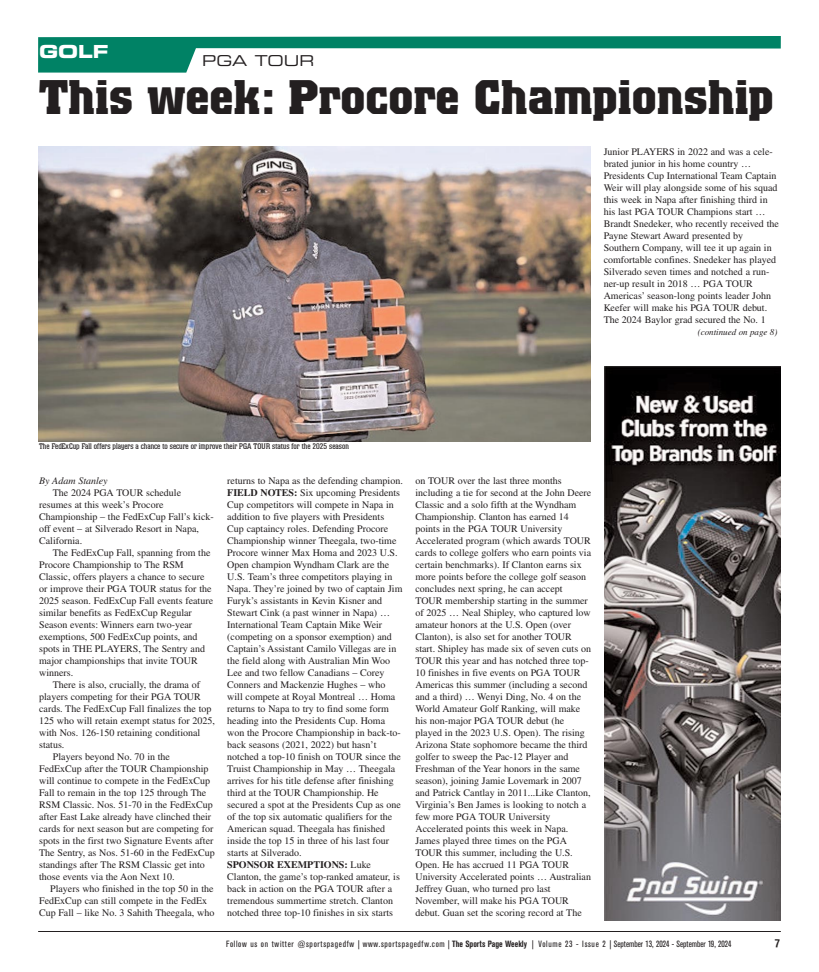
<style>
.page{position:relative;width:819px;height:972px;background:#fff}
.page>*{position:absolute;margin:0;border:0;box-sizing:border-box;transform-origin:0 0}
.t1{font:700 48px "Colossalis";color:#231f20}
.t2{font:18px "Eurostile Bold Extended Two";color:#fff}
.t3{font:15px "Eurostile Extended Two";color:#231f20}
.t4{font:11px "Dirtyhouse";color:#231f20}
.t5{font:10px/12px "Times";color:#231f20}
.t6{font:italic 10px "Times";color:#231f20}
.t7{font:condensed 9px "Akzidenz Grotesk BE";letter-spacing:.075em;color:#231f20}
.t8{font:italic 9px "Times";color:#231f20}
.t9{font:8px "Colossalis";color:#231f20}
.s1{font-weight:700}
</style>
<div class="page">
<hr style="left:38px;top:931px;width:743px;height:1px;background:#231f20">
<svg style="left:38px;top:36px;width:743px;height:37px"></svg>
<img style="left:604px;top:366px;width:177px;height:554px">
<img style="left:39px;top:146px;width:552px;height:296px">
<h2 class="t2" style="left:39px;top:45px;width:71px">GOLF</h2>
<h1 class="t1" style="left:39px;top:80px;width:736px">This week: Procore Championship</h1>
<h3 class="t3" style="left:202px;top:55px;width:114px">PGA TOUR</h3>
<p class="t5" style="left:604px;top:146px;width:177px">Junior PLAYERS in 2022 and was a cele&shy;brated junior in his home country … Presidents Cup International Team Captain Weir will play alongside some of his squad this week in Napa after finishing third in his last PGA TOUR Champions start … Brandt Snedeker, who recently received the Payne Stewart Award presented by Southern Company, will tee it up again in comfortable confines. Snedeker has played Silverado seven times and notched a run&shy;ner-up result in 2018 … PGA TOUR Americas’ season-long points leader John Keefer will make his PGA TOUR debut.<br>The 2024 Baylor grad secured the No. 1</p>
<p class="t8" style="left:698px;top:328px;width:81px">(continued on page 8)</p>
<p class="t9" style="left:39px;top:443px;width:311px">The FedExCup Fall offers players a chance to secure or improve their PGA TOUR status for the 2025 season</p>
<p class="t6" style="left:39px;top:477px;width:70px">By Adam Stanley</p>
<p class="t5" style="left:39px;top:487px;width:176px;text-indent:14px">The 2024 PGA TOUR schedule resumes at this week’s Procore<br>Championship – the FedExCup Fall’s kick&shy;off event – at Silverado Resort in Napa,<br>California.</p>
<p class="t5" style="left:39px;top:547px;width:175px;text-indent:14px">The FedExCup Fall, spanning from the Procore Championship to The RSM Classic, offers players a chance to secure or improve their PGA TOUR status for the 2025 season. FedExCup Fall events feature similar benefits as FedExCup Regular Season events: Winners earn two-year exemptions, 500 FedExCup points, and spots in THE PLAYERS, The Sentry and major championships that invite TOUR winners.</p>
<p class="t5" style="left:53px;top:679px;width:149px">There is also, crucially, the drama of</p>
<p class="t5" style="left:39px;top:691px;width:163px">players competing for their PGA TOUR</p>
<p class="t5" style="left:39px;top:703px;width:174px">cards. The FedExCup Fall finalizes the top</p>
<p class="t5" style="left:39px;top:715px;width:177px">125 who will retain exempt status for 2025,</p>
<p class="t5" style="left:39px;top:727px;width:163px">with Nos. 126-150 retaining conditional</p>
<p class="t5" style="left:39px;top:739px;width:27px">status.</p>
<p class="t5" style="left:53px;top:751px;width:119px">Players beyond No. 70 in the</p>
<p class="t5" style="left:39px;top:763px;width:171px">FedExCup after the TOUR Championship</p>
<p class="t5" style="left:39px;top:775px;width:172px">will continue to compete in the FedExCup</p>
<p class="t5" style="left:39px;top:787px;width:169px">Fall to remain in the top 125 through The</p>
<p class="t5" style="left:39px;top:799px;width:175px">RSM Classic. Nos. 51-70 in the FedExCup</p>
<p class="t5" style="left:39px;top:811px;width:174px">after East Lake already have clinched their</p>
<p class="t5" style="left:39px;top:823px;width:176px">cards for next season but are competing for</p>
<p class="t5" style="left:39px;top:835px;width:176px">spots in the first two Signature Events after</p>
<p class="t5" style="left:39px;top:847px;width:177px">The Sentry, as Nos. 51-60 in the FedExCup</p>
<p class="t5" style="left:39px;top:859px;width:167px">standings after The RSM Classic get into</p>
<p class="t5" style="left:39px;top:871px;width:137px">those events via the Aon Next 10.</p>
<p class="t5" style="left:50px;top:883px;width:165px">Players who finished in the top 50 in the</p>
<p class="t5" style="left:39px;top:895px;width:170px">FedExCup can still compete in the FedEx</p>
<p class="t5" style="left:39px;top:907px;width:177px">Cup Fall – like No. 3 Sahith Theegala, who</p>
<p class="t5" style="left:227px;top:475px;width:177px">returns to Napa as the defending champion.<br><span class="s1">FIELD NOTES:</span> Six upcoming Presidents Cup competitors will compete in Napa in addition to five players with Presidents Cup captaincy roles. Defending Procore Championship winner Theegala, two-time Procore winner Max Homa and 2023 U.S.<br>Open champion Wyndham Clark are the U.S. Team’s three competitors playing in Napa. They’re joined by two of captain Jim Furyk’s assistants in Kevin Kisner and Stewart Cink (a past winner in Napa) … International Team Captain Mike Weir (competing on a sponsor exemption) and Captain’s Assistant Camilo Villegas are in the field along with Australian Min Woo Lee and two fellow Canadians – Corey Conners and Mackenzie Hughes – who will compete at Royal Montreal … Homa returns to Napa to try to find some form heading into the Presidents Cup. Homa won the Procore Championship in back-to&shy;back seasons (2021, 2022) but hasn’t notched a top-10 finish on TOUR since the Truist Championship in May … Theegala arrives for his title defense after finishing third at the TOUR Championship. He secured a spot at the Presidents Cup as one of the top six automatic qualifiers for the American squad. Theegala has finished inside the top 15 in three of his last four starts at Silverado.<br><span class="s1">SPONSOR EXEMPTIONS:</span> Luke Clanton, the game’s top-ranked amateur, is back in action on the PGA TOUR after a tremendous summertime stretch. Clanton notched three top-10 finishes in six starts</p>
<p class="t5" style="left:415px;top:475px;width:177px">on TOUR over the last three months including a tie for second at the John Deere Classic and a solo fifth at the Wyndham Championship. Clanton has earned 14 points in the PGA TOUR University Accelerated program (which awards TOUR cards to college golfers who earn points via certain benchmarks). If Clanton earns six more points before the college golf season concludes next spring, he can accept TOUR membership starting in the summer of 2025 … Neal Shipley, who captured low amateur honors at the U.S. Open (over Clanton), is also set for another TOUR start. Shipley has made six of seven cuts on TOUR this year and has notched three top-10 finishes in five events on PGA TOUR Americas this summer (including a second and a third) … Wenyi Ding, No. 4 on the World Amateur Golf Ranking, will make his non-major PGA TOUR debut (he played in the 2023 U.S. Open). The rising Arizona State sophomore became the third golfer to sweep the Pac-12 Player and Freshman of the Year honors in the same season), joining Jamie Lovemark in 2007 and Patrick Cantlay in 2011...Like Clanton, Virginia’s Ben James is looking to notch a few more PGA TOUR University Accelerated points this week in Napa.<br>James played three times on the PGA TOUR this summer, including the U.S.<br>Open. He has accrued 11 PGA TOUR University Accelerated points … Australian Jeffrey Guan, who turned pro last November, will make his PGA TOUR debut. Guan set the scoring record at The</p>
<p class="t7" style="left:226px;top:940px;width:507px">Follow us on twitter @sportspagedfw | www.sportspagedfw.com | <span class="s1">The Sports Page Weekly</span> | Volume 23 - Issue 2 | September 13, 2024 - September 19, 2024</p>
<p class="t4" style="left:775px;top:939px;width:7px">7</p>
</div>
